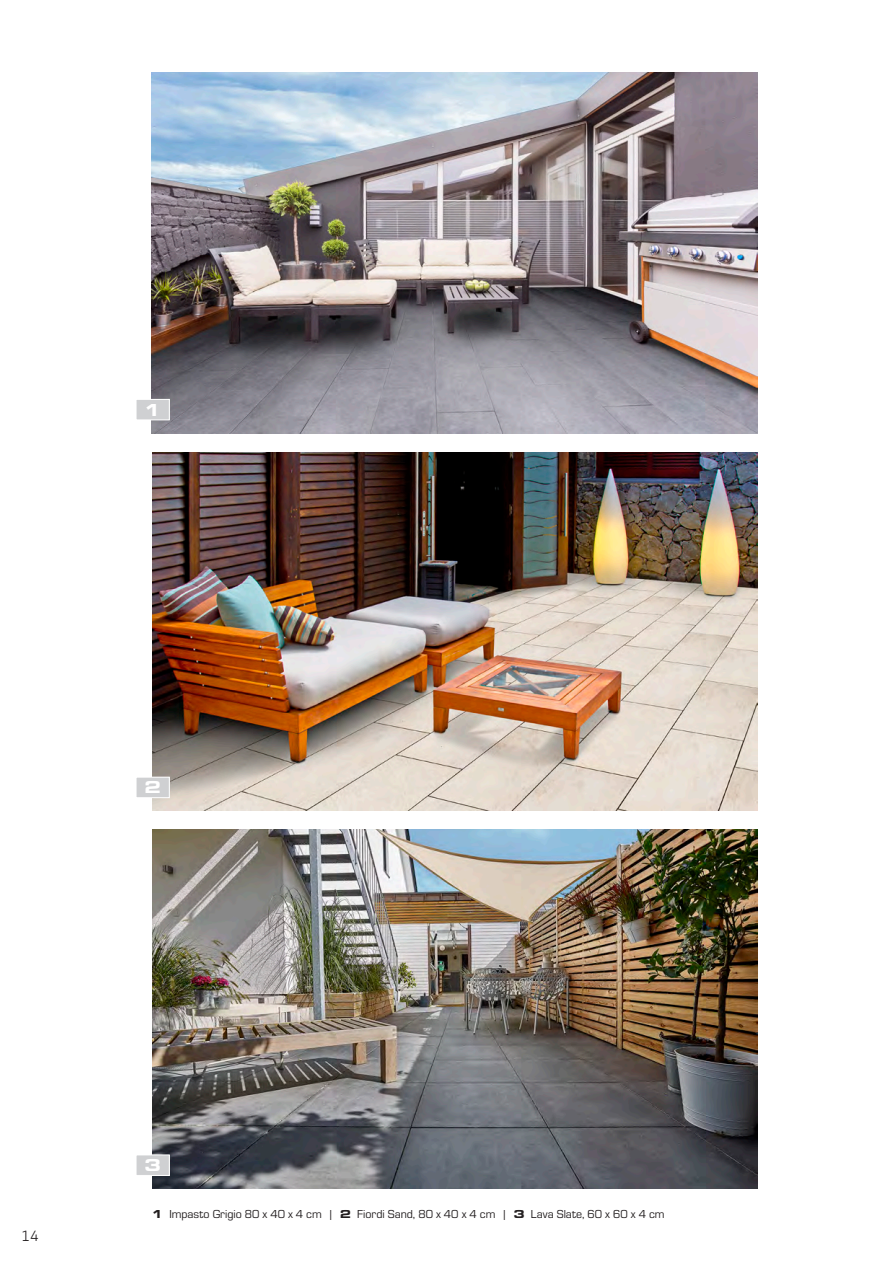
<style>
.page{position:relative;width:893px;height:1263px;background:#fff}
.page>*{position:absolute;margin:0;border:0;box-sizing:border-box;transform-origin:0 0}
.t1{font:900 18px "Eurostile Ext";color:#fff}
.t2{font:300 15px "Soleto";color:#231f20}
.t3{font:12px "Eurostile";color:#231f20}
.s1{font-family:"Eurostile Ext";font-weight:900}
</style>
<div class="page">
<img style="left:153px;top:452px;width:604px;height:359px">
<img style="left:152px;top:72px;width:605px;height:361px">
<img style="left:153px;top:830px;width:604px;height:358px">
<div style="left:136px;top:399px;width:33px;height:21px;background:#cfd0d2"></div>
<div style="left:136px;top:399px;width:34px;height:21px;border:1px solid #fff"></div>
<div style="left:136px;top:777px;width:33px;height:21px;background:#cfd0d2"></div>
<div style="left:136px;top:777px;width:34px;height:21px;border:1px solid #fff"></div>
<div style="left:136px;top:1155px;width:33px;height:20px;background:#cfd0d2"></div>
<div style="left:136px;top:1154px;width:34px;height:22px;border:1px solid #fff"></div>
<h1 class="t1" style="left:144px;top:396px;width:19px">1</h1>
<h1 class="t1" style="left:144px;top:774px;width:19px">2</h1>
<p class="t2" style="left:21px;top:1227px;width:19px">14</p>
<h1 class="t1" style="left:144px;top:1151px;width:19px">3</h1>
<p class="t3" style="left:152px;top:1205px;width:514px"><span class="s1">1</span> Impasto Grigio 80 x 40 x 4 cm | <span class="s1">2</span> Fiordi Sand, 80 x 40 x 4 cm | <span class="s1">3</span> Lava Slate, 60 x 60 x 4 cm</p>
</div>
